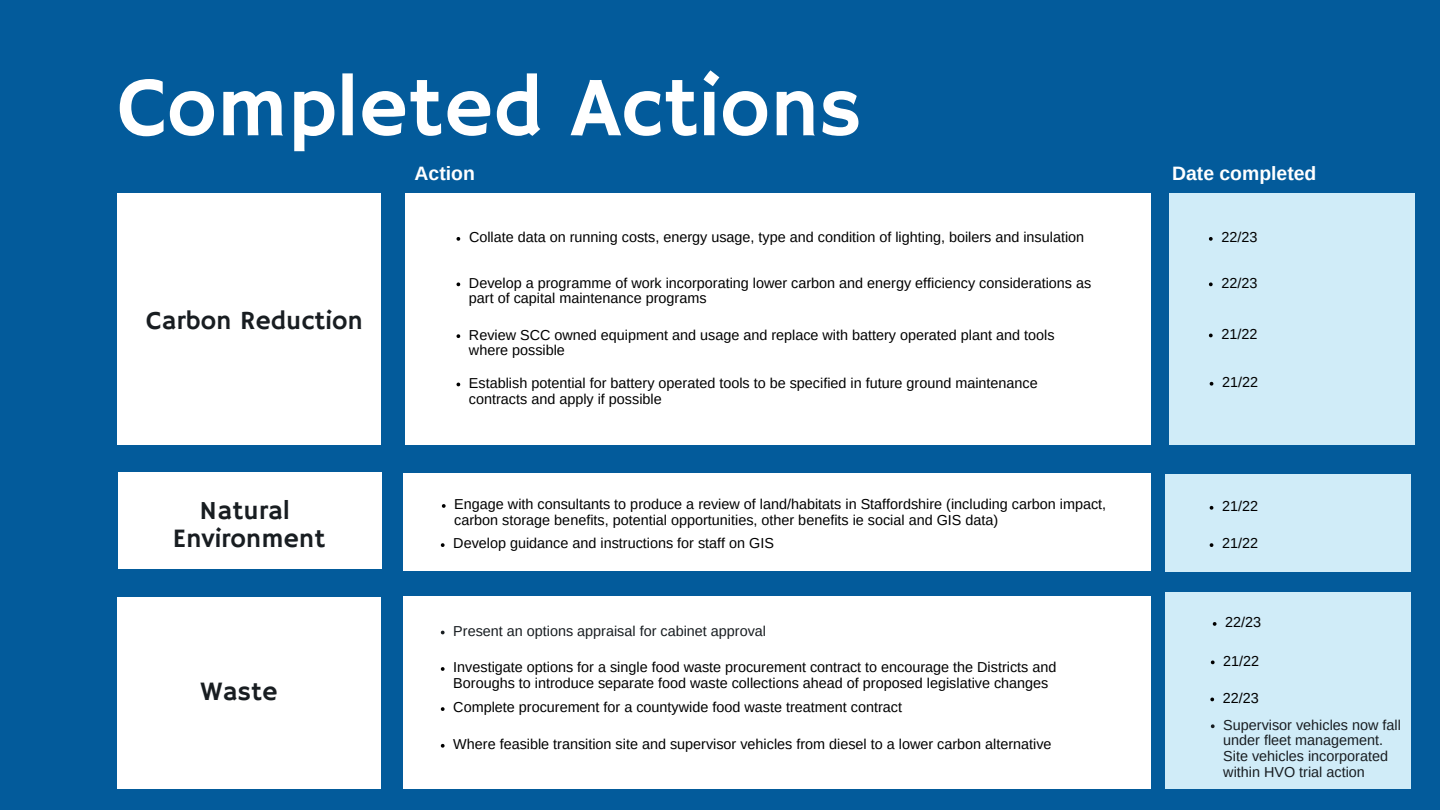
<style>
.page{position:relative;width:1440px;height:810px;background:#035b9b}
.page>*{position:absolute;margin:0;border:0;box-sizing:border-box;transform-origin:0 0}
.t1{font:85px "Hammersmith One";color:#fff}
.t2{font:26.5px "Hammersmith One";color:#181d21}
.t3{font:26.3px "Hammersmith One";color:#181d21}
.t4{font:700 19.4px "Arimo";color:#fff}
.t5{font:14.4px/15.8px "Arimo";color:#000}
.t6{font:14.4px/15.8px "Arimo";color:#181d21}
</style>
<div class="page">
<div style="left:117px;top:193px;width:264px;height:252px;background:#fff"></div>
<div style="left:405px;top:193px;width:746px;height:252px;background:#fff"></div>
<div style="left:1169px;top:193px;width:245px;height:252px;background:#d0ecf8"></div>
<svg style="left:457px;top:237px;width:3px;height:4px"></svg>
<svg style="left:1209px;top:237px;width:4px;height:4px"></svg>
<svg style="left:457px;top:282px;width:3px;height:4px"></svg>
<svg style="left:1209px;top:282px;width:4px;height:4px"></svg>
<svg style="left:457px;top:334px;width:3px;height:4px"></svg>
<svg style="left:1209px;top:334px;width:4px;height:3px"></svg>
<svg style="left:1210px;top:382px;width:3px;height:4px"></svg>
<div style="left:118px;top:473px;width:263px;height:96px;background:#fff"></div>
<div style="left:1165px;top:474px;width:245px;height:97px;background:#d0ecf8"></div>
<div style="left:404px;top:473px;width:747px;height:98px;background:#fff"></div>
<svg style="left:442px;top:504px;width:4px;height:4px"></svg>
<svg style="left:1210px;top:506px;width:3px;height:4px"></svg>
<svg style="left:441px;top:543px;width:4px;height:4px"></svg>
<svg style="left:1210px;top:543px;width:3px;height:4px"></svg>
<div style="left:117px;top:597px;width:264px;height:192px;background:#fff"></div>
<div style="left:404px;top:596px;width:747px;height:193px;background:#fff"></div>
<div style="left:1165px;top:592px;width:245px;height:197px;background:#d0ecf8"></div>
<svg style="left:441px;top:631px;width:4px;height:3px"></svg>
<svg style="left:1213px;top:622px;width:4px;height:4px"></svg>
<svg style="left:441px;top:667px;width:4px;height:4px"></svg>
<svg style="left:1211px;top:660px;width:4px;height:4px"></svg>
<svg style="left:441px;top:707px;width:4px;height:4px"></svg>
<svg style="left:441px;top:744px;width:4px;height:4px"></svg>
<svg style="left:1210px;top:698px;width:4px;height:3px"></svg>
<svg style="left:1211px;top:724px;width:4px;height:4px"></svg>
<p class="t1" style="left:118px;top:59px;width:746px">Completed Actions</p>
<p class="t3" style="left:146px;top:305px;width:218px">Carbon Reduction</p>
<p class="t2" style="left:200px;top:495px;width:92px">Natural</p>
<p class="t2" style="left:173px;top:524px;width:154px">Environment</p>
<p class="t2" style="left:200px;top:676px;width:79px">Waste</p>
<p class="t4" style="left:415px;top:163px;width:62px">Action</p>
<p class="t4" style="left:1172px;top:163px;width:146px">Date completed</p>
<p class="t5" style="left:469px;top:229px;width:617px">Collate data on running costs, energy usage, type and condition of lighting, boilers and insulation</p>
<p class="t5" style="left:1221px;top:229px;width:38px">22/23</p>
<p class="t5" style="left:469px;top:275px;width:624px">Develop a programme of work incorporating lower carbon and energy efficiency considerations as part of capital maintenance programs</p>
<p class="t5" style="left:1221px;top:275px;width:38px">22/23</p>
<p class="t5" style="left:469px;top:327px;width:587px">Review SCC owned equipment and usage and replace with battery operated plant and tools where possible</p>
<p class="t5" style="left:1221px;top:326px;width:38px">21/22</p>
<p class="t5" style="left:469px;top:375px;width:570px">Establish potential for battery operated tools to be specified in future ground maintenance contracts and apply if possible</p>
<p class="t5" style="left:1222px;top:374px;width:38px">21/22</p>
<p class="t5" style="left:454px;top:496px;width:653px">Engage with consultants to produce a review of land/habitats in Staffordshire (including carbon impact, carbon storage benefits, potential opportunities, other benefits ie social and GIS data)</p>
<p class="t5" style="left:1222px;top:498px;width:38px">21/22</p>
<p class="t5" style="left:453px;top:536px;width:322px">Develop guidance and instructions for staff on GIS</p>
<p class="t5" style="left:1222px;top:536px;width:38px">21/22</p>
<p class="t6" style="left:453px;top:623px;width:314px">Present an options appraisal for cabinet approval</p>
<p class="t5" style="left:453px;top:659px;width:605px">Investigate options for a single food waste procurement contract to encourage the Districts and<br>Boroughs to introduce separate food waste collections ahead of proposed legislative changes</p>
<p class="t5" style="left:453px;top:700px;width:450px">Complete procurement for a countywide food waste treatment contract</p>
<p class="t5" style="left:453px;top:736px;width:600px">Where feasible transition site and supervisor vehicles from diesel to a lower carbon alternative</p>
<p class="t5" style="left:1225px;top:614px;width:38px">22/23</p>
<p class="t5" style="left:1223px;top:653px;width:38px">21/22</p>
<p class="t5" style="left:1223px;top:690px;width:38px">22/23</p>
<p class="t6" style="left:1223px;top:717px;width:179px">Supervisor vehicles now fall under fleet management.<br>Site vehicles incorporated within HVO trial action</p>
</div>
